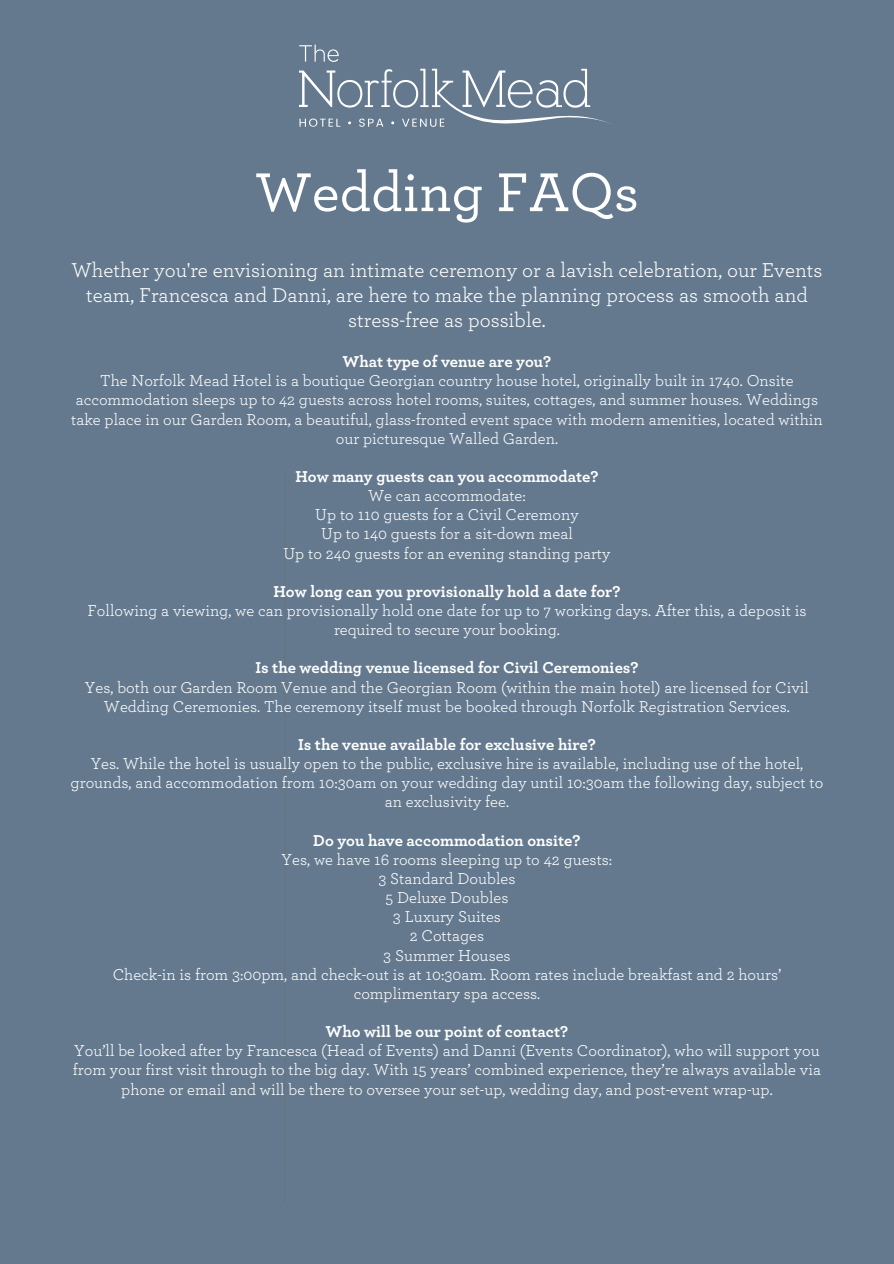
<style>
.page{position:relative;width:894px;height:1264px;background:#fff}
.page>*{position:absolute;margin:0;border:0;box-sizing:border-box;transform-origin:0 0}
.t1{font:500 57.3px "Archer";color:#fff}
.t2{font:21px/24.8px "Archer";color:#fff;text-align:center}
.t3{font:16.5px/19.2px "Archer";color:#fff;text-align:center}
.t4{font:700 16.5px "Archer";color:#fff}
</style>
<div class="page">
<div style="left:0;top:0;width:893px;height:1263px;background:#64798e"></div>
<svg style="left:284px;top:993px;width:1px;height:209px"></svg>
<svg style="left:299px;top:45px;width:312px;height:82px"></svg>
<p class="t1" style="left:255px;top:165px;width:385px">Wedding FAQs</p>
<h2 class="t2" style="left:71px;top:258px;width:752px">Whether you're envisioning an intimate ceremony or a lavish celebration, our Events team, Francesca and Danni, are here to make the planning process as smooth and stress-free as possible.</h2>
<p class="t4" style="left:342px;top:354px;width:210px">What type of venue are you?</p>
<p class="t3" style="left:71px;top:372px;width:752px">The Norfolk Mead Hotel is a boutique Georgian country house hotel, originally built in 1740. Onsite accommodation sleeps up to 42 guests across hotel rooms, suites, cottages, and summer houses. Weddings take place in our Garden Room, a beautiful, glass-fronted event space with modern amenities, located within our picturesque Walled Garden.</p>
<p class="t4" style="left:295px;top:469px;width:304px">How many guests can you accommodate?</p>
<p class="t3" style="left:368px;top:486px;width:159px">We can accommodate:</p>
<p class="t3" style="left:315px;top:506px;width:265px">Up to 110 guests for a Civil Ceremony</p>
<p class="t3" style="left:321px;top:525px;width:253px">Up to 140 guests for a sit-down meal</p>
<p class="t3" style="left:283px;top:544px;width:328px">Up to 240 guests for an evening standing party</p>
<p class="t4" style="left:273px;top:583px;width:348px">How long can you provisionally hold a date for?</p>
<p class="t3" style="left:87px;top:601px;width:720px">Following a viewing, we can provisionally hold one date for up to 7 working days. After this, a deposit is required to secure your booking.</p>
<p class="t4" style="left:255px;top:660px;width:384px">Is the wedding venue licensed for Civil Ceremonies?</p>
<p class="t3" style="left:85px;top:678px;width:725px">Yes, both our Garden Room Venue and the Georgian Room (within the main hotel) are licensed for Civil<br>Wedding Ceremonies. The ceremony itself must be booked through Norfolk Registration Services.</p>
<p class="t4" style="left:298px;top:736px;width:299px">Is the venue available for exclusive hire?</p>
<p class="t3" style="left:71px;top:754px;width:754px">Yes. While the hotel is usually open to the public, exclusive hire is available, including use of the hotel, grounds, and accommodation from 10:30am on your wedding day until 10:30am the following day, subject to an exclusivity fee.</p>
<p class="t4" style="left:313px;top:832px;width:269px">Do you have accommodation onsite?</p>
<p class="t3" style="left:281px;top:850px;width:332px">Yes, we have 16 rooms sleeping up to 42 guests:</p>
<p class="t3" style="left:378px;top:869px;width:139px">3 Standard Doubles</p>
<p class="t3" style="left:385px;top:888px;width:124px">5 Deluxe Doubles</p>
<p class="t3" style="left:393px;top:907px;width:109px">3 Luxury Suites</p>
<p class="t3" style="left:409px;top:926px;width:76px">2 Cottages</p>
<p class="t3" style="left:383px;top:946px;width:129px">3 Summer Houses</p>
<p class="t3" style="left:113px;top:965px;width:669px">Check-in is from 3:00pm, and check-out is at 10:30am. Room rates include breakfast and 2 hours’ complimentary spa access.</p>
<p class="t4" style="left:325px;top:1023px;width:244px">Who will be our point of contact?</p>
<p class="t3" style="left:73px;top:1041px;width:749px">You’ll be looked after by Francesca (Head of Events) and Danni (Events Coordinator), who will support you from your first visit through to the big day. With 15 years’ combined experience, they’re always available via phone or email and will be there to oversee your set-up, wedding day, and post-event wrap-up.</p>
</div>
